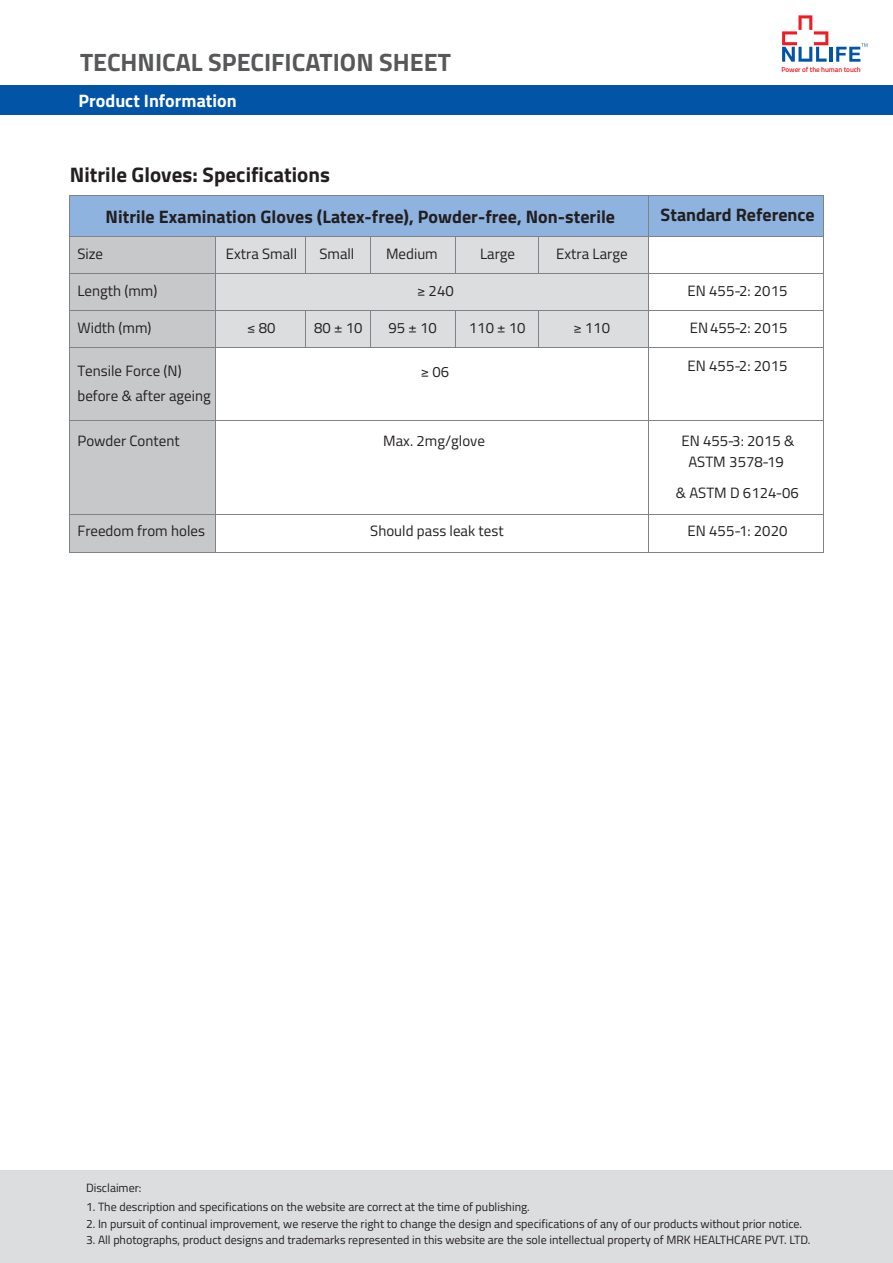
<style>
.page{position:relative;width:893px;height:1263px;background:#fff}
.page>*{position:absolute;margin:0;border:0;box-sizing:border-box;transform-origin:0 0}
.t1{font:700 25.05px "Titillium";color:#57585a}
.t2{font:700 21px "Titillium";color:#231f20}
.t3{font:700 18px "Titillium";color:#231f20}
.t4{font:700 18px "Titillium";color:#fff}
.t5{font:15px/25.2px "Titillium";color:#231f20}
.t6{font:12px "Titillium";color:#231f20}
.t7{font:600 7.2px "Titillium";letter-spacing:-.01em;color:#ee1d23}
</style>
<div class="page">
<div style="left:0;top:1170px;width:893px;height:93px;background:#dcdddf"></div>
<div style="left:0;top:86px;width:893px;height:29px;background:#0154a6"></div>
<hr style="left:829px;top:47px;width:3px;height:15px;background:#0154a6">
<svg style="left:782px;top:15px;width:46px;height:47px"></svg>
<svg style="left:836px;top:43px;width:31px;height:19px"></svg>
<div style="left:70px;top:196px;width:579px;height:40px;background:#8db3de"></div>
<div style="left:649px;top:196px;width:174px;height:40px;background:#8db3de"></div>
<hr style="left:70px;top:195px;width:579px;height:1px;background:#808285">
<hr style="left:649px;top:195px;width:174px;height:1px;background:#808285">
<hr style="left:69px;top:196px;width:1px;height:40px;background:#808285">
<hr style="left:649px;top:196px;width:1px;height:40px;background:#808285">
<hr style="left:823px;top:196px;width:1px;height:40px;background:#808285">
<div style="left:70px;top:237px;width:145px;height:37px;background:#c7c8ca"></div>
<div style="left:216px;top:237px;width:90px;height:37px;background:#dcdddf"></div>
<div style="left:306px;top:237px;width:64px;height:37px;background:#dcdddf"></div>
<div style="left:371px;top:237px;width:84px;height:37px;background:#dcdddf"></div>
<div style="left:456px;top:237px;width:83px;height:37px;background:#dcdddf"></div>
<div style="left:539px;top:237px;width:110px;height:37px;background:#dcdddf"></div>
<hr style="left:70px;top:236px;width:145px;height:1px;background:#808285">
<hr style="left:216px;top:236px;width:89px;height:1px;background:#808285">
<hr style="left:306px;top:236px;width:64px;height:1px;background:#808285">
<hr style="left:371px;top:236px;width:84px;height:1px;background:#808285">
<hr style="left:456px;top:236px;width:83px;height:1px;background:#808285">
<hr style="left:539px;top:236px;width:110px;height:1px;background:#808285">
<hr style="left:649px;top:236px;width:174px;height:1px;background:#808285">
<hr style="left:69px;top:237px;width:1px;height:37px;background:#808285">
<hr style="left:215px;top:237px;width:1px;height:37px;background:#808285">
<hr style="left:305px;top:237px;width:1px;height:37px;background:#808285">
<hr style="left:370px;top:237px;width:1px;height:37px;background:#808285">
<hr style="left:455px;top:237px;width:1px;height:37px;background:#808285">
<hr style="left:539px;top:237px;width:1px;height:37px;background:#808285">
<hr style="left:649px;top:237px;width:1px;height:37px;background:#808285">
<hr style="left:823px;top:237px;width:1px;height:37px;background:#808285">
<div style="left:70px;top:274px;width:145px;height:36px;background:#c7c8ca"></div>
<div style="left:216px;top:274px;width:433px;height:36px;background:#dcdddf"></div>
<hr style="left:70px;top:274px;width:145px;height:1px;background:#808285">
<hr style="left:216px;top:274px;width:89px;height:1px;background:#808285">
<hr style="left:306px;top:274px;width:64px;height:1px;background:#808285">
<hr style="left:371px;top:274px;width:84px;height:1px;background:#808285">
<hr style="left:456px;top:274px;width:83px;height:1px;background:#808285">
<hr style="left:539px;top:274px;width:110px;height:1px;background:#808285">
<hr style="left:649px;top:274px;width:174px;height:1px;background:#808285">
<hr style="left:69px;top:274px;width:1px;height:36px;background:#808285">
<hr style="left:215px;top:274px;width:1px;height:36px;background:#808285">
<hr style="left:649px;top:274px;width:1px;height:36px;background:#808285">
<hr style="left:823px;top:274px;width:1px;height:36px;background:#808285">
<div style="left:70px;top:311px;width:145px;height:36px;background:#c7c8ca"></div>
<div style="left:216px;top:311px;width:90px;height:36px;background:#dcdddf"></div>
<div style="left:306px;top:311px;width:64px;height:36px;background:#dcdddf"></div>
<div style="left:371px;top:311px;width:84px;height:36px;background:#dcdddf"></div>
<div style="left:456px;top:311px;width:83px;height:36px;background:#dcdddf"></div>
<div style="left:539px;top:311px;width:110px;height:36px;background:#dcdddf"></div>
<hr style="left:70px;top:310px;width:145px;height:1px;background:#808285">
<hr style="left:306px;top:310px;width:64px;height:1px;background:#808285">
<hr style="left:371px;top:310px;width:84px;height:1px;background:#808285">
<hr style="left:456px;top:310px;width:83px;height:1px;background:#808285">
<hr style="left:539px;top:310px;width:110px;height:1px;background:#808285">
<hr style="left:649px;top:310px;width:174px;height:1px;background:#808285">
<hr style="left:69px;top:311px;width:1px;height:36px;background:#808285">
<hr style="left:215px;top:311px;width:1px;height:36px;background:#808285">
<hr style="left:305px;top:311px;width:1px;height:36px;background:#808285">
<hr style="left:370px;top:311px;width:1px;height:36px;background:#808285">
<hr style="left:455px;top:311px;width:1px;height:36px;background:#808285">
<hr style="left:539px;top:311px;width:1px;height:36px;background:#808285">
<hr style="left:649px;top:311px;width:1px;height:36px;background:#808285">
<hr style="left:823px;top:311px;width:1px;height:36px;background:#808285">
<div style="left:70px;top:348px;width:145px;height:72px;background:#c7c8ca"></div>
<hr style="left:70px;top:347px;width:145px;height:1px;background:#808285">
<hr style="left:216px;top:347px;width:89px;height:1px;background:#808285">
<hr style="left:306px;top:347px;width:64px;height:1px;background:#808285">
<hr style="left:371px;top:347px;width:84px;height:1px;background:#808285">
<hr style="left:456px;top:347px;width:83px;height:1px;background:#808285">
<hr style="left:539px;top:347px;width:110px;height:1px;background:#808285">
<hr style="left:649px;top:347px;width:174px;height:1px;background:#808285">
<hr style="left:69px;top:348px;width:1px;height:72px;background:#808285">
<hr style="left:215px;top:348px;width:1px;height:72px;background:#808285">
<hr style="left:649px;top:348px;width:1px;height:72px;background:#808285">
<hr style="left:823px;top:348px;width:1px;height:72px;background:#808285">
<div style="left:70px;top:421px;width:145px;height:93px;background:#c7c8ca"></div>
<hr style="left:70px;top:420px;width:145px;height:1px;background:#808285">
<hr style="left:216px;top:420px;width:433px;height:1px;background:#808285">
<hr style="left:649px;top:420px;width:174px;height:1px;background:#808285">
<hr style="left:69px;top:421px;width:1px;height:93px;background:#808285">
<hr style="left:215px;top:421px;width:1px;height:93px;background:#808285">
<hr style="left:649px;top:421px;width:1px;height:93px;background:#808285">
<hr style="left:823px;top:421px;width:1px;height:93px;background:#808285">
<div style="left:70px;top:515px;width:145px;height:37px;background:#c7c8ca"></div>
<hr style="left:70px;top:514px;width:145px;height:1px;background:#808285">
<hr style="left:216px;top:514px;width:433px;height:1px;background:#808285">
<hr style="left:649px;top:514px;width:174px;height:1px;background:#808285">
<hr style="left:69px;top:515px;width:1px;height:37px;background:#808285">
<hr style="left:70px;top:552px;width:145px;height:1px;background:#808285">
<hr style="left:215px;top:515px;width:1px;height:37px;background:#808285">
<hr style="left:216px;top:552px;width:433px;height:1px;background:#808285">
<hr style="left:649px;top:515px;width:1px;height:37px;background:#808285">
<hr style="left:649px;top:552px;width:174px;height:1px;background:#808285">
<hr style="left:823px;top:515px;width:1px;height:37px;background:#808285">
<hr style="left:216px;top:310px;width:106px;height:1px;background:#808285">
<h1 class="t1" style="left:80px;top:43px;width:372px">TECHNICAL SPECIFICATION SHEET</h1>
<h3 class="t4" style="left:79px;top:87px;width:160px">Product Information</h3>
<p class="t7" style="left:781px;top:64px;width:81px">Power of the human touch</p>
<h2 class="t2" style="left:70px;top:159px;width:262px">Nitrile Gloves: Specifications</h2>
<h3 class="t3" style="left:106px;top:203px;width:511px">Nitrile Examination Gloves (Latex-free), Powder-free, Non-sterile</h3>
<h3 class="t3" style="left:661px;top:201px;width:156px">Standard Reference</h3>
<p class="t5" style="left:77px;top:240px;width:27px">Size</p>
<p class="t5" style="left:226px;top:240px;width:73px">Extra Small</p>
<p class="t5" style="left:319px;top:240px;width:36px">Small</p>
<p class="t5" style="left:386px;top:240px;width:53px">Medium</p>
<p class="t5" style="left:480px;top:240px;width:37px">Large</p>
<p class="t5" style="left:556px;top:240px;width:73px">Extra Large</p>
<p class="t5" style="left:77px;top:277px;width:81px">Length (mm)</p>
<p class="t5" style="left:417px;top:277px;width:38px">≥ 240</p>
<p class="t5" style="left:687px;top:277px;width:101px">EN 455-2: 2015</p>
<p class="t5" style="left:77px;top:314px;width:75px">Width (mm)</p>
<p class="t5" style="left:247px;top:314px;width:30px">≤ 80</p>
<p class="t5" style="left:314px;top:314px;width:50px">80 ± 10</p>
<p class="t5" style="left:388px;top:314px;width:50px">95 ± 10</p>
<p class="t5" style="left:469px;top:314px;width:58px">110 ± 10</p>
<p class="t5" style="left:573px;top:314px;width:38px">≥ 110</p>
<p class="t5" style="left:690px;top:314px;width:99px">EN455-2: 2015</p>
<p class="t5" style="left:77px;top:358px;width:135px">Tensile Force (N) before &amp; after ageing</p>
<p class="t5" style="left:421px;top:359px;width:30px">≥ 06</p>
<p class="t5" style="left:687px;top:352px;width:101px">EN 455-2: 2015</p>
<p class="t5" style="left:77px;top:427px;width:104px">Powder Content</p>
<p class="t5" style="left:383px;top:427px;width:103px">Max. 2mg/glove</p>
<p class="t5" style="left:681px;top:430px;width:114px;line-height:20.9px;text-align:center">EN 455-3: 2015 &amp;<br>ASTM 3578-19</p>
<p class="t5" style="left:676px;top:479px;width:125px">&amp; ASTM D 6124-06</p>
<p class="t5" style="left:77px;top:517px;width:129px">Freedom from holes</p>
<p class="t5" style="left:370px;top:517px;width:135px">Should pass leak test</p>
<p class="t5" style="left:687px;top:517px;width:101px">EN 455-1: 2020</p>
<p class="t6" style="left:86px;top:1179px;width:57px">Disclaimer:</p>
<p class="t6" style="left:86px;top:1198px;width:445px">1. The description and specifications on the website are correct at the time of publishing.</p>
<p class="t6" style="left:86px;top:1215px;width:718px">2. In pursuit of continual improvement, we reserve the right to change the design and specifications of any of our products without prior notice.</p>
<p class="t6" style="left:86px;top:1231px;width:726px">3. All photographs, product designs and trademarks represented in this website are the sole intellectual property of MRK HEALTHCARE PVT. LTD.</p>
</div>
